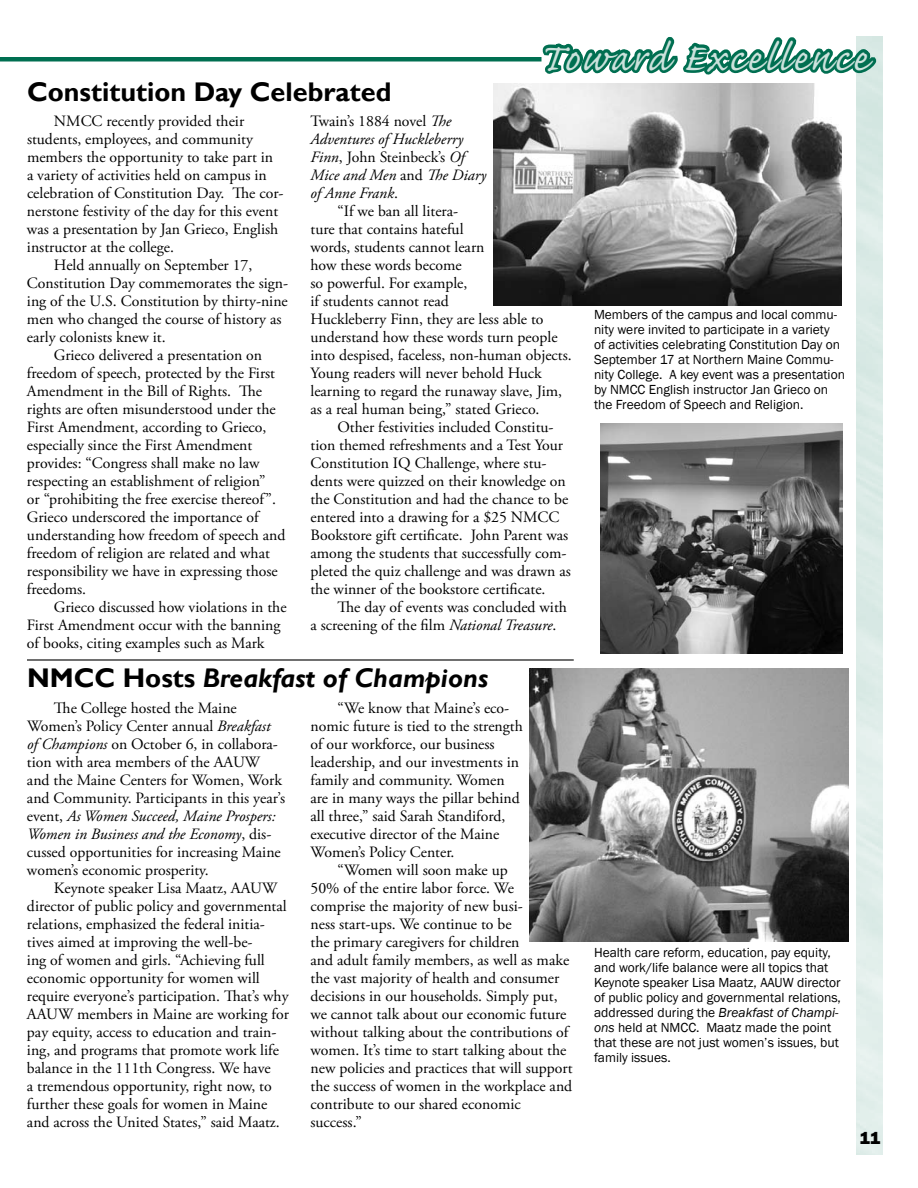
<style>
.page{position:relative;width:918px;height:1188px;background:#fff}
.page>*{position:absolute;margin:0;border:0;box-sizing:border-box;transform-origin:0 0}
.t1{font:49.5px "Caflisch Script Pro";letter-spacing:.05em;color:#cce2dc}
.t2{font:italic 700 27px "Gill Sans";color:#000}
.t3{font:700 27px "Gill Sans";color:#000}
.t4{font:800 18px "Franklin Gothic";color:#000}
.t5{font:15.75px/18px "Adobe Garamond Pro";color:#000}
.t6{font:italic 15.75px "Adobe Garamond Pro";color:#000}
.t7{font:13.5px/15px "Franklin Gothic";color:#000}
.s1{font-style:italic}
.s2{font-style:normal}
</style>
<div class="page">
<div style="left:0;top:57px;width:542px;height:5px;background:#006f51"></div>
<svg style="left:540px;top:36px;width:339px;height:44px"></svg>
<img style="left:494px;top:83px;width:348px;height:222px">
<hr style="left:27px;top:659px;width:547px;height:2px;background:#000">
<img style="left:530px;top:669px;width:319px;height:273px">
<img style="left:601px;top:423px;width:242px;height:231px">
<h2 class="t3" style="left:27px;top:76px;width:366px">Constitution Day Celebrated</h2>
<h1 class="t1" style="left:539px;top:32px;width:330px">Toward Excellence</h1>
<p class="t5" style="left:54px;top:113px;width:192px">NMCC recently provided their</p>
<p class="t5" style="left:27px;top:131px;width:227px">students, employees, and community</p>
<p class="t5" style="left:27px;top:149px;width:248px">members the opportunity to take part in</p>
<p class="t5" style="left:27px;top:167px;width:241px">a variety of activities held on campus in</p>
<p class="t5" style="left:27px;top:185px;width:258px">celebration of Constitution Day. The cor-</p>
<p class="t5" style="left:27px;top:203px;width:253px">nerstone festivity of the day for this event</p>
<p class="t5" style="left:27px;top:221px;width:253px">was a presentation by Jan Grieco, English</p>
<p class="t5" style="left:27px;top:239px;width:149px">instructor at the college.</p>
<p class="t5" style="left:54px;top:257px;width:200px">Held annually on September 17,</p>
<p class="t5" style="left:27px;top:275px;width:263px">Constitution Day commemorates the sign-</p>
<p class="t5" style="left:27px;top:293px;width:262px">ing of the U.S. Constitution by thirty-nine</p>
<p class="t5" style="left:27px;top:311px;width:256px">men who changed the course of history as</p>
<p class="t5" style="left:27px;top:329px;width:140px">early colonists knew it.</p>
<p class="t5" style="left:54px;top:347px;width:210px">Grieco delivered a presentation on</p>
<p class="t5" style="left:27px;top:365px;width:250px">freedom of speech, protected by the First</p>
<p class="t5" style="left:27px;top:383px;width:237px">Amendment in the Bill of Rights. The</p>
<p class="t5" style="left:27px;top:401px;width:250px">rights are often misunderstood under the</p>
<p class="t5" style="left:27px;top:419px;width:241px">First Amendment, according to Grieco,</p>
<p class="t5" style="left:27px;top:437px;width:227px">especially since the First Amendment</p>
<p class="t5" style="left:27px;top:455px;width:234px">provides: “Congress shall make no law</p>
<p class="t5" style="left:27px;top:473px;width:240px">respecting an establishment of religion”</p>
<p class="t5" style="left:27px;top:491px;width:250px">or “prohibiting the free exercise thereof”.</p>
<p class="t5" style="left:27px;top:509px;width:233px">Grieco underscored the importance of</p>
<p class="t5" style="left:27px;top:527px;width:260px">understanding how freedom of speech and</p>
<p class="t5" style="left:27px;top:545px;width:244px">freedom of religion are related and what</p>
<p class="t5" style="left:27px;top:563px;width:252px">responsibility we have in expressing those</p>
<p class="t5" style="left:27px;top:581px;width:61px">freedoms.</p>
<p class="t5" style="left:54px;top:599px;width:234px">Grieco discussed how violations in the</p>
<p class="t5" style="left:27px;top:617px;width:255px">First Amendment occur with the banning</p>
<p class="t5" style="left:27px;top:635px;width:239px">of books, citing examples such as Mark</p>
<p class="t5" style="left:310px;top:113px;width:142px">Twain’s 1884 novel <span class="s1">The</span></p>
<p class="t6" style="left:310px;top:130px;width:154px">Adventures of Huckleberry</p>
<p class="t5" style="left:310px;top:149px;width:156px"><span class="s1">Finn</span>, John Steinbeck’s <span class="s1">Of</span></p>
<p class="t6" style="left:310px;top:166px;width:177px">Mice and Men <span class="s2">and</span> The Diary</p>
<p class="t6" style="left:310px;top:184px;width:89px">of Anne Frank<span class="s2">.</span></p>
<p class="t5" style="left:337px;top:203px;width:122px">“If we ban all litera-</p>
<p class="t5" style="left:311px;top:221px;width:155px">ture that contains hateful</p>
<p class="t5" style="left:311px;top:239px;width:176px">words, students cannot learn</p>
<p class="t5" style="left:311px;top:257px;width:153px">how these words become</p>
<p class="t5" style="left:311px;top:275px;width:158px">so powerful. For example,</p>
<p class="t5" style="left:311px;top:293px;width:140px">if students cannot read</p>
<p class="t5" style="left:311px;top:311px;width:235px">Huckleberry Finn, they are less able to</p>
<p class="t5" style="left:311px;top:329px;width:249px">understand how these words turn people</p>
<p class="t5" style="left:311px;top:347px;width:263px">into despised, faceless, non-human objects.</p>
<p class="t5" style="left:311px;top:365px;width:233px">Young readers will never behold Huck</p>
<p class="t5" style="left:311px;top:383px;width:253px">learning to regard the runaway slave, Jim,</p>
<p class="t5" style="left:311px;top:401px;width:230px">as a real human being,” stated Grieco.</p>
<p class="t5" style="left:337px;top:419px;width:218px">Other festivities included Constitu-</p>
<p class="t5" style="left:311px;top:437px;width:254px">tion themed refreshments and a Test Your</p>
<p class="t5" style="left:311px;top:455px;width:238px">Constitution IQ Challenge, where stu-</p>
<p class="t5" style="left:310px;top:473px;width:257px">dents were quizzed on their knowledge on</p>
<p class="t5" style="left:310px;top:491px;width:259px">the Constitution and had the chance to be</p>
<p class="t5" style="left:310px;top:509px;width:251px">entered into a drawing for a $25 NMCC</p>
<p class="t5" style="left:310px;top:527px;width:259px">Bookstore gift certificate. John Parent was</p>
<p class="t5" style="left:310px;top:545px;width:258px">among the students that successfully com-</p>
<p class="t5" style="left:310px;top:563px;width:262px">pleted the quiz challenge and was drawn as</p>
<p class="t5" style="left:310px;top:581px;width:237px">the winner of the bookstore certificate.</p>
<p class="t5" style="left:337px;top:599px;width:231px">The day of events was concluded with</p>
<p class="t5" style="left:310px;top:617px;width:247px">a screening of the film <span class="s1">National Treasure</span>.</p>
<h2 class="t2" style="left:27px;top:662px;width:463px"><span class="s2">NMCC Hosts</span> Breakfast of Champions</h2>
<p class="t5" style="left:27px;top:700px;width:260px;text-indent:27px">The College hosted the Maine Women’s Policy Center annual <span class="s1">Breakfast<br>of Champions</span> on October 6, in collabora&shy;tion with area members of the AAUW and the Maine Centers for Women, Work and Community. Participants in this year’s event, <span class="s1">As Women Succeed, Maine Prospers:<br>Women in Business and the Economy</span>, dis&shy;cussed opportunities for increasing Maine women’s economic prosperity.</p>
<p class="t5" style="left:27px;top:880px;width:263px;text-indent:27px">Keynote speaker Lisa Maatz, AAUW director of public policy and governmental relations, emphasized the federal initia&shy;tives aimed at improving the well-be-<br>ing of women and girls. “Achieving full economic opportunity for women will require everyone’s participation. That’s why AAUW members in Maine are working for pay equity, access to education and train&shy;ing, and programs that promote work life balance in the 111th Congress. We have<br>a tremendous opportunity, right now, to further these goals for women in Maine and across the United States,” said Maatz.</p>
<p class="t5" style="left:311px;top:700px;width:214px;text-indent:27px">“We know that Maine’s eco&shy;nomic future is tied to the strength of our workforce, our business leadership, and our investments in family and community. Women are in many ways the pillar behind all three,” said Sarah Standiford, executive director of the Maine<br>Women’s Policy Center.</p>
<p class="t5" style="left:311px;top:862px;width:264px;text-indent:27px">“Women will soon make up<br>50% of the entire labor force. We comprise the majority of new busi-<br>ness start-ups. We continue to be<br>the primary caregivers for children<br>and adult family members, as well as make the vast majority of health and consumer decisions in our households. Simply put, we cannot talk about our economic future without talking about the contributions of women. It’s time to start talking about the new policies and practices that will support the success of women in the workplace and contribute to our shared economic success.”</p>
<p class="t7" style="left:594px;top:307px;width:253px">Members of the campus and local commu&shy;nity were invited to participate in a variety<br>of activities celebrating Constitution Day on September 17 at Northern Maine Commu&shy;nity College. A key event was a presentation by NMCC English instructor Jan Grieco on the Freedom of Speech and Religion.</p>
<p class="t7" style="left:594px;top:945px;width:249px">Health care reform, education, pay equity, and work/life balance were all topics that Keynote speaker Lisa Maatz, AAUW director of public policy and governmental relations, addressed during the <span class="s1">Breakfast of Champi&shy;ons</span> held at NMCC. Maatz made the point that these are not just women’s issues, but family issues.</p>
<p class="t4" style="left:860px;top:1127px;width:22px">11</p>
</div>
